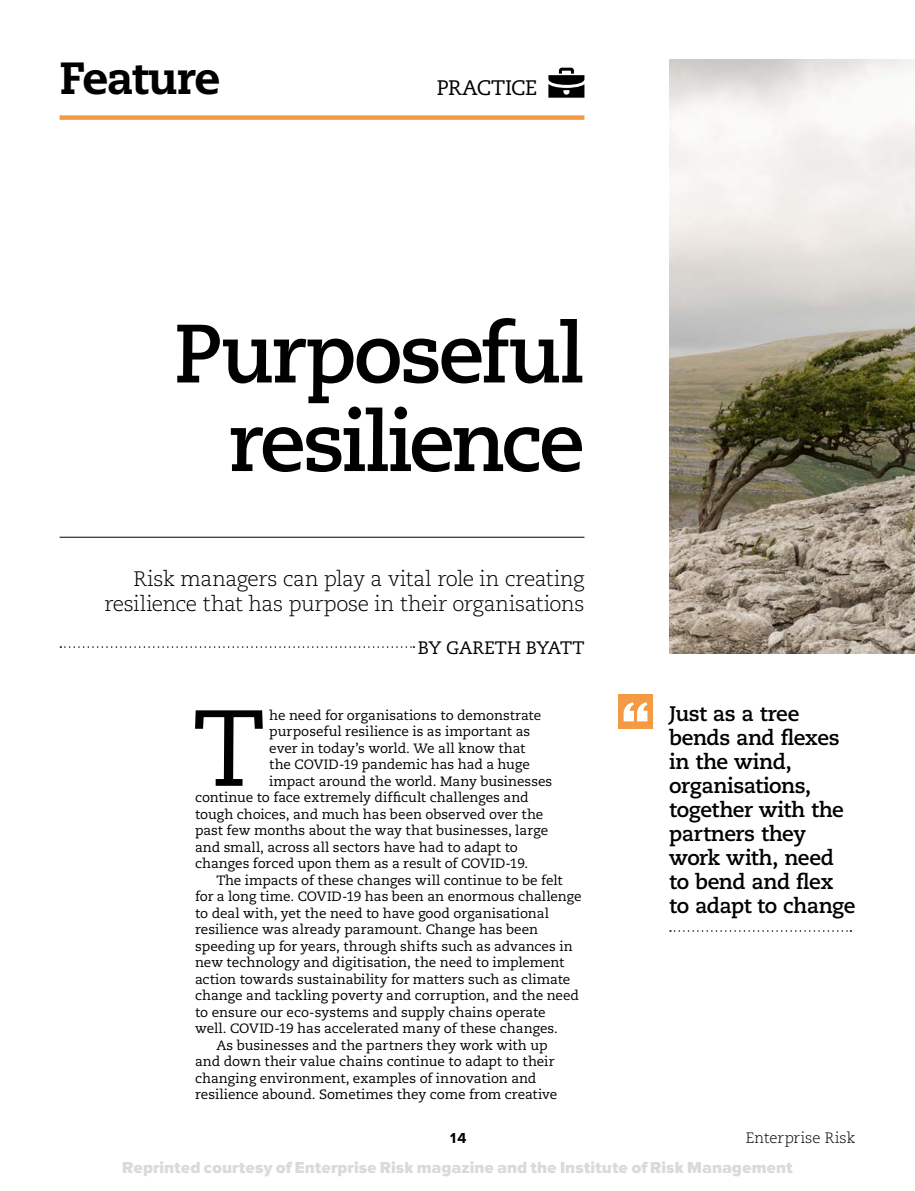
<style>
.page{position:relative;width:915px;height:1191px;background:#fff}
.page>*{position:absolute;margin:0;border:0;box-sizing:border-box;transform-origin:0 0}
.t1{font:107.85px "Caecilia LT Std";color:#000}
.t2{font:700 82.5px/88.5px "Caecilia LT Std";letter-spacing:-.04em;color:#000;text-align:right}
.t3{font:800 45px "Caecilia LT Std";letter-spacing:-.03em;color:#000}
.t4{font:700 21px/24px "Caecilia LT Std";letter-spacing:-.02em;color:#000}
.t5{font:300 21px/25.2px "Caecilia LT Std";letter-spacing:-.02em;color:#000;text-align:right}
.t6{font:21px "Caecilia LT Std";letter-spacing:-.02em;color:#000}
.t7{font:18px "Caecilia LT Std";letter-spacing:-.005em;color:#000}
.t8{font:900 16.5px "Proxima Sans";color:#dadada}
.t9{font:300 15px "Caecilia LT Std";letter-spacing:.005em;color:#000}
.t10{font:500 15px "Proxima Sans";color:#000}
.t11{font:13.5px "Caecilia LT Std";letter-spacing:-.005em;color:#000}
</style>
<div class="page">
<img style="left:669px;top:60px;width:245px;height:593px">
<hr style="left:60px;top:537px;width:524px;height:1px;background:#000">
<svg style="left:60px;top:646px;width:354px;height:2px"></svg>
<div style="left:60px;top:115px;width:524px;height:5px;background:#f49944"></div>
<svg style="left:669px;top:930px;width:182px;height:1px"></svg>
<div style="left:618px;top:695px;width:34px;height:34px;background:#f49944"></div>
<svg style="left:623px;top:702px;width:24px;height:19px"></svg>
<svg style="left:548px;top:68px;width:36px;height:30px"></svg>
<h3 class="t3" style="left:60px;top:50px;width:162px">Feature</h3>
<h3 class="t6" style="left:436px;top:75px;width:102px">PRACTICE</h3>
<h2 class="t2" style="left:174px;top:311px;width:412px">Purposeful resilience</h2>
<h3 class="t5" style="left:104px;top:567px;width:481px">Risk managers can play a vital role in creating resilience that has purpose in their organisations</h3>
<h3 class="t7" style="left:417px;top:637px;width:168px">BY GARETH BYATT</h3>
<h1 class="t1" style="left:193px;top:686px;width:74px">T</h1>
<p class="t11" style="left:269px;top:707px;width:273px">he need for organisations to demonstrate</p>
<p class="t11" style="left:269px;top:724px;width:262px">purposeful resilience is as important as</p>
<p class="t11" style="left:269px;top:740px;width:258px">ever in today’s world. We all know that</p>
<p class="t11" style="left:269px;top:757px;width:262px">the COVID-19 pandemic has had a huge</p>
<p class="t11" style="left:269px;top:773px;width:284px">impact around the world. Many businesses</p>
<p class="t11" style="left:195px;top:790px;width:335px">continue to face extremely difficult challenges and</p>
<p class="t11" style="left:195px;top:806px;width:350px">tough choices, and much has been observed over the</p>
<p class="t11" style="left:195px;top:823px;width:354px">past few months about the way that businesses, large</p>
<p class="t11" style="left:195px;top:839px;width:324px">and small, across all sectors have had to adapt to</p>
<p class="t11" style="left:195px;top:855px;width:334px">changes forced upon them as a result of COVID-19.</p>
<p class="t11" style="left:216px;top:872px;width:348px">The impacts of these changes will continue to be felt</p>
<p class="t11" style="left:195px;top:888px;width:388px">for a long time. COVID-19 has been an enormous challenge</p>
<p class="t11" style="left:195px;top:905px;width:355px">to deal with, yet the need to have good organisational</p>
<p class="t11" style="left:195px;top:921px;width:344px">resilience was already paramount. Change has been</p>
<p class="t11" style="left:195px;top:938px;width:379px">speeding up for years, through shifts such as advances in</p>
<p class="t11" style="left:195px;top:954px;width:371px">new technology and digitisation, the need to implement</p>
<p class="t11" style="left:195px;top:971px;width:377px">action towards sustainability for matters such as climate</p>
<p class="t11" style="left:195px;top:987px;width:385px">change and tackling poverty and corruption, and the need</p>
<p class="t11" style="left:195px;top:1004px;width:352px">to ensure our eco-systems and supply chains operate</p>
<p class="t11" style="left:195px;top:1020px;width:364px">well. COVID-19 has accelerated many of these changes.</p>
<p class="t11" style="left:216px;top:1037px;width:332px">As businesses and the partners they work with up</p>
<p class="t11" style="left:195px;top:1053px;width:361px">and down their value chains continue to adapt to their</p>
<p class="t11" style="left:195px;top:1070px;width:343px">changing environment, examples of innovation and</p>
<p class="t11" style="left:195px;top:1086px;width:364px">resilience abound. Sometimes they come from creative</p>
<h3 class="t4" style="left:669px;top:702px;width:187px">Just as a tree bends and flexes in the wind, organisations, together with the partners they work with, need to bend and flex to adapt to change</h3>
<p class="t10" style="left:448px;top:1129px;width:20px">14</p>
<p class="t9" style="left:745px;top:1129px;width:111px">Enterprise Risk</p>
<p class="t8" style="left:122px;top:1158px;width:671px">Reprinted courtesy of Enterprise Risk magazine and the Institute of Risk Management</p>
</div>
